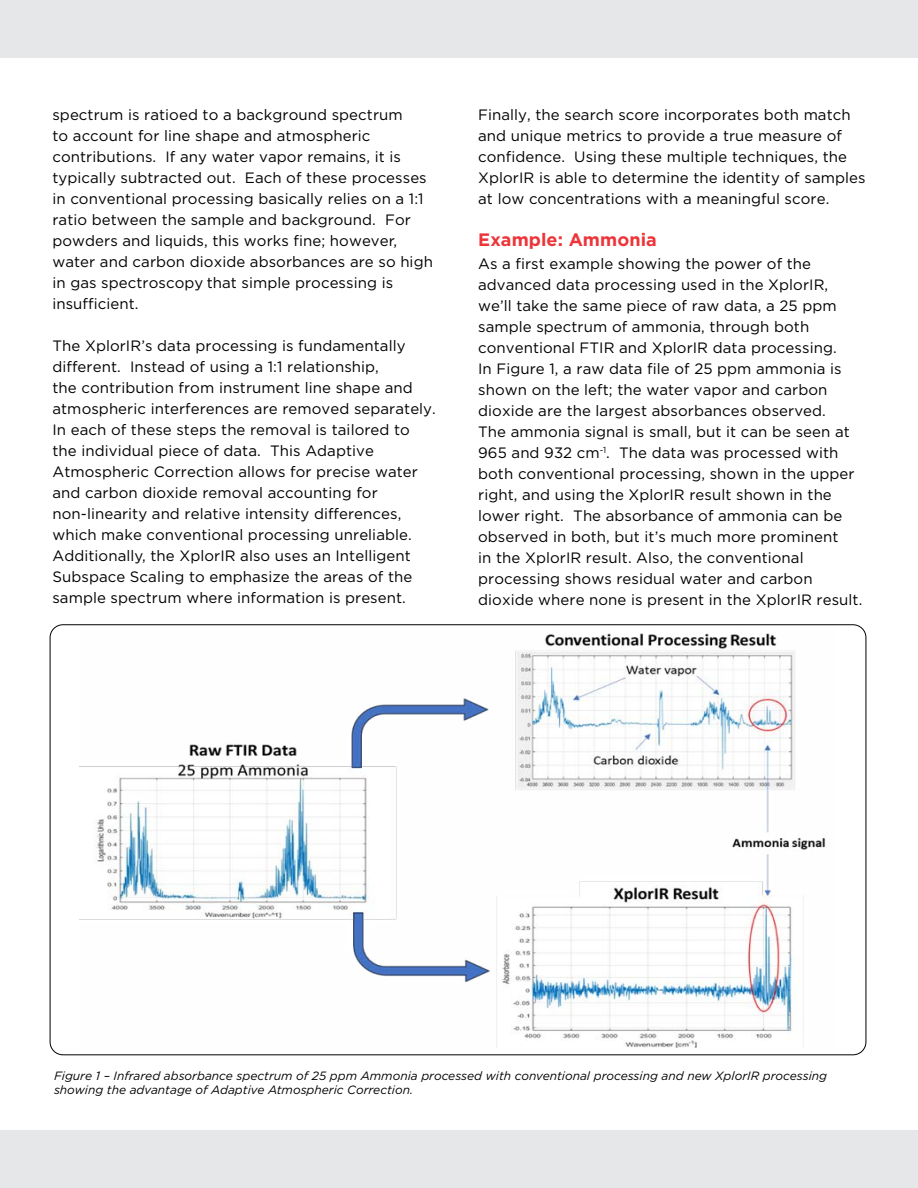
<style>
.page{position:relative;width:918px;height:1188px;background:#fff}
.page>*{position:absolute;margin:0;border:0;box-sizing:border-box;transform-origin:0 0}
.t1{font:700 18px "Gotham";letter-spacing:.005em;color:#ed3439}
.t2{font:15px/21px "Gotham";letter-spacing:.005em;color:#000}
.t3{font:italic 12px/14.4px "Gotham";color:#000}
</style>
<div class="page">
<div style="left:0;top:0;width:918px;height:57px;background:#e6e7e8"></div>
<div style="left:0;top:1131px;width:918px;height:57px;background:#e6e7e8"></div>
<img style="left:79px;top:633px;width:748px;height:415px">
<p class="t2" style="left:52px;top:104px;width:382px">spectrum is ratioed to a background spectrum<br>to account for line shape and atmospheric contributions. If any water vapor remains, it is typically subtracted out. Each of these processes in conventional processing basically relies on a 1:1 ratio between the sample and background. For powders and liquids, this works fine; however, water and carbon dioxide absorbances are so high in gas spectroscopy that simple processing is insufficient.</p>
<p class="t2" style="left:52px;top:335px;width:385px">The XplorIR’s data processing is fundamentally different. Instead of using a 1:1 relationship,<br>the contribution from instrument line shape and atmospheric interferences are removed separately.<br>In each of these steps the removal is tailored to the individual piece of data. This Adaptive Atmospheric Correction allows for precise water and carbon dioxide removal accounting for non-linearity and relative intensity differences, which make conventional processing unreliable.<br>Additionally, the XplorIR also uses an Intelligent Subspace Scaling to emphasize the areas of the sample spectrum where information is present.</p>
<p class="t2" style="left:478px;top:104px;width:389px">Finally, the search score incorporates both match and unique metrics to provide a true measure of confidence. Using these multiple techniques, the XplorIR is able to determine the identity of samples at low concentrations with a meaningful score.</p>
<p class="t1" style="left:478px;top:228px;width:180px">Example: Ammonia</p>
<p class="t2" style="left:478px;top:253px;width:386px">As a first example showing the power of the advanced data processing used in the XplorIR, we’ll take the same piece of raw data, a 25 ppm sample spectrum of ammonia, through both conventional FTIR and XplorIR data processing.<br>In Figure 1, a raw data file of 25 ppm ammonia is shown on the left; the water vapor and carbon dioxide are the largest absorbances observed.<br>The ammonia signal is small, but it can be seen at 965 and 932 cm<sup>-1</sup>. The data was processed with both conventional processing, shown in the upper right, and using the XplorIR result shown in the lower right. The absorbance of ammonia can be observed in both, but it’s much more prominent<br>in the XplorIR result. Also, the conventional processing shows residual water and carbon dioxide where none is present in the XplorIR result.</p>
<p class="t3" style="left:54px;top:1068px;width:775px">Figure 1 – Infrared absorbance spectrum of 25 ppm Ammonia processed with conventional processing and new XplorIR processing showing the advantage of Adaptive Atmospheric Correction.</p>
</div>
